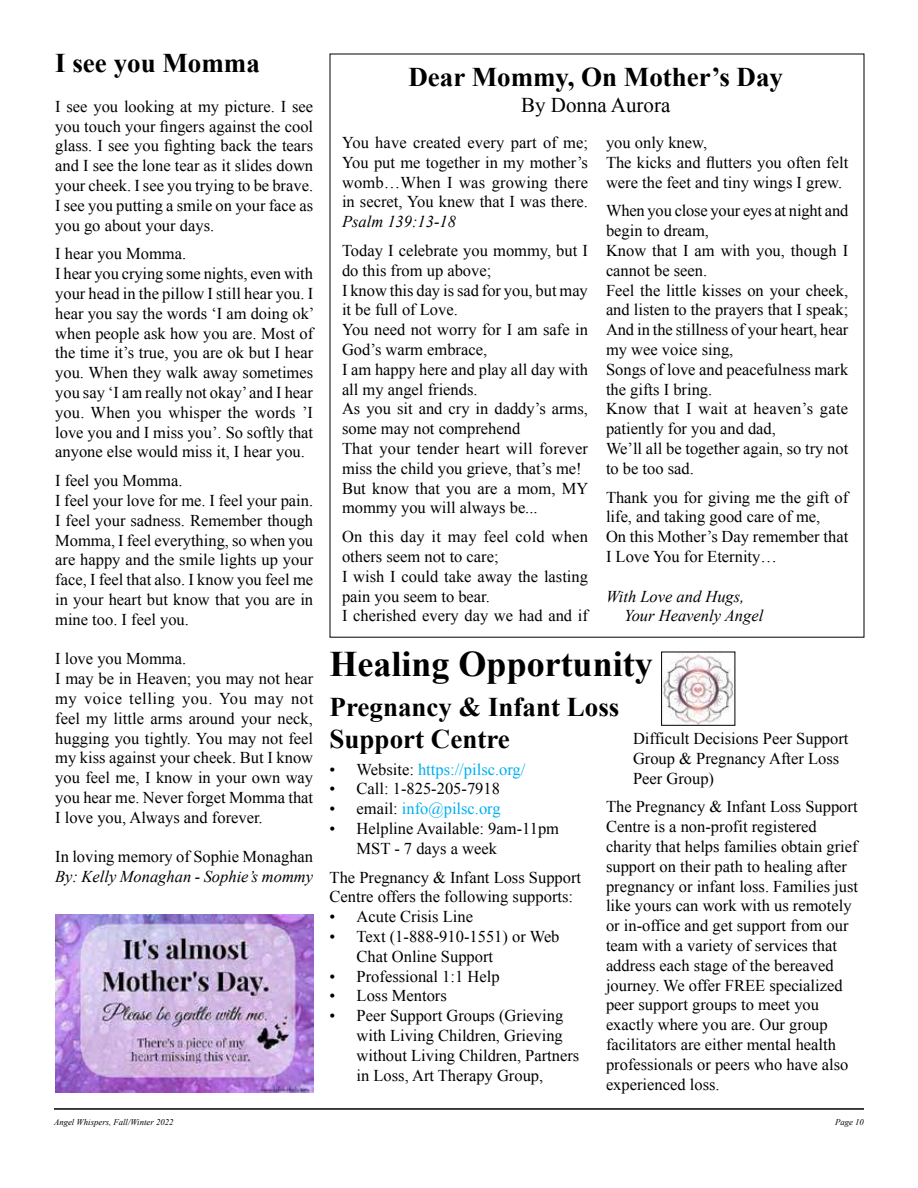
<style>
.page{position:relative;width:918px;height:1188px;background:#fff}
.page>*{position:absolute;margin:0;border:0;box-sizing:border-box;transform-origin:0 0}
.t1{font:700 36px "Times New Roman";color:#000}
.t2{font:700 27px/32.4px "Times New Roman";color:#000}
.t3{font:21px "Times New Roman";color:#000}
.t4{font:16.5px/19.8px "Times New Roman";color:#000}
.t5{font:italic 16.5px/19.8px "Times New Roman";color:#000}
.t6{font:16.5px "Times New Roman";color:#00aeef}
.t7{font:italic 8.7px "Times New Roman";color:#000}
.s1{color:#000}
</style>
<div class="page">
<hr style="left:54px;top:1108px;width:810px;height:2px;background:#000">
<img style="left:663px;top:654px;width:70px;height:69px">
<img style="left:55px;top:914px;width:258px;height:179px">
<h2 class="t2" style="left:55px;top:46px;width:206px">I see you Momma</h2>
<p class="t4" style="left:55px;top:96px;width:260px;text-align:justify">I see you looking at my picture. I see you touch your fingers against the cool glass. I see you fighting back the tears and I see the lone tear as it slides down your cheek. I see you trying to be brave.<br>I see you putting a smile on your face as you go about your days.</p>
<p class="t4" style="left:55px;top:244px;width:261px">I hear you Momma.<br>I hear you crying some nights, even with your head in the pillow I still hear you. I hear you say the words ‘I am doing ok’ when people ask how you are. Most of the time it’s true, you are ok but I hear you. When they walk away sometimes you say ‘I am really not okay’ and I hear you. When you whisper the words ’I love you and I miss you’. So softly that anyone else would miss it, I hear you.</p>
<p class="t4" style="left:55px;top:471px;width:260px">I feel you Momma.<br>I feel your love for me. I feel your pain.<br>I feel your sadness. Remember though<br>Momma, I feel everything, so when you are happy and the smile lights up your face, I feel that also. I know you feel me in your heart but know that you are in mine too. I feel you.</p>
<p class="t4" style="left:55px;top:649px;width:260px">I love you Momma.<br>I may be in Heaven; you may not hear my voice telling you. You may not feel my little arms around your neck, hugging you tightly. You may not feel my kiss against your cheek. But I know you feel me, I know in your own way you hear me. Never forget Momma that<br>I love you, Always and forever.</p>
<p class="t4" style="left:55px;top:847px;width:260px">In loving memory of Sophie Monaghan</p>
<p class="t5" style="left:55px;top:866px;width:259px">By: Kelly Monaghan - Sophie’s mommy</p>
<h2 class="t2" style="left:408px;top:60px;width:376px">Dear Mommy, On Mother’s Day</h2>
<p class="t3" style="left:521px;top:90px;width:151px">By Donna Aurora</p>
<p class="t4" style="left:606px;top:132px;width:244px">you only knew,<br>The kicks and flutters you often felt were the feet and tiny wings I grew.</p>
<p class="t4" style="left:606px;top:201px;width:244px">When you close your eyes at night and begin to dream,<br>Know that I am with you, though I cannot be seen.<br>Feel the little kisses on your cheek, and listen to the prayers that I speak;<br>And in the stillness of your heart, hear my wee voice sing,<br>Songs of love and peacefulness mark the gifts I bring.<br>Know that I wait at heaven’s gate patiently for you and dad,<br>We’ll all be together again, so try not to be too sad.</p>
<p class="t4" style="left:606px;top:487px;width:244px">Thank you for giving me the gift of life, and taking good care of me,<br>On this Mother’s Day remember that<br>I Love You for Eternity…</p>
<p class="t5" style="left:624px;top:586px;width:141px;text-indent:-18px">With Love and Hugs,<br>Your Heavenly Angel</p>
<p class="t4" style="left:342px;top:132px;width:248px;text-align:justify">You have created every part of me; You put me together in my mother’s womb…When I was growing there in secret, You knew that I was there.</p>
<p class="t5" style="left:342px;top:211px;width:116px">Psalm 139:13-18</p>
<p class="t4" style="left:342px;top:240px;width:248px">Today I celebrate you mommy, but I do this from up above;<br>I know this day is sad for you, but may it be full of Love.<br>You need not worry for I am safe in<br>God’s warm embrace,<br>I am happy here and play all day with all my angel friends.<br>As you sit and cry in daddy’s arms, some may not comprehend<br>That your tender heart will forever miss the child you grieve, that’s me!<br>But know that you are a mom, MY mommy you will always be...</p>
<p class="t4" style="left:342px;top:526px;width:248px">On this day it may feel cold when others seem not to care;<br>I wish I could take away the lasting pain you seem to bear.<br>I cherished every day we had and if</p>
<h1 class="t1" style="left:330px;top:639px;width:325px">Healing Opportunity</h1>
<h2 class="t2" style="left:330px;top:690px;width:291px">Pregnancy &amp; Infant Loss<br>Support Centre</h2>
<p class="t4" style="left:633px;top:728px;width:217px">Difficult Decisions Peer Support<br>Group &amp; Pregnancy After Loss<br>Peer Group)</p>
<p class="t4" style="left:606px;top:797px;width:254px">The Pregnancy &amp; Infant Loss Support Centre is a non-profit registered charity that helps families obtain grief support on their path to healing after pregnancy or infant loss. Families just like yours can work with us remotely or in-office and get support from our team with a variety of services that address each stage of the bereaved journey. We offer FREE specialized peer support groups to meet you exactly where you are. Our group facilitators are either mental health professionals or peers who have also experienced loss.</p>
<p class="t6" style="left:330px;top:758px;width:197px"><span class="s1">• Website:</span> https://pilsc.org/</p>
<p class="t4" style="left:330px;top:779px;width:172px">• Call: 1-825-205-7918</p>
<p class="t6" style="left:330px;top:798px;width:173px"><span class="s1">• email:</span> info@pilsc.org</p>
<p class="t4" style="left:357px;top:818px;width:204px;text-indent:-27px">• Helpline Available: 9am-11pm<br>MST - 7 days a week</p>
<p class="t4" style="left:330px;top:867px;width:253px">The Pregnancy &amp; Infant Loss Support<br>Centre offers the following supports:</p>
<p class="t4" style="left:330px;top:907px;width:145px">• Acute Crisis Line</p>
<p class="t4" style="left:357px;top:926px;width:204px;text-indent:-27px">• Text (1-888-910-1551) or Web<br>Chat Online Support</p>
<p class="t4" style="left:330px;top:966px;width:171px">• Professional 1:1 Help</p>
<p class="t4" style="left:330px;top:986px;width:119px">• Loss Mentors</p>
<p class="t4" style="left:357px;top:1006px;width:224px;text-indent:-27px">• Peer Support Groups (Grieving with Living Children, Grieving without Living Children, Partners in Loss, Art Therapy Group,</p>
<p class="t7" style="left:54px;top:1116px;width:121px">Angel Whispers, Fall/Winter 2022</p>
<p class="t7" style="left:835px;top:1116px;width:30px">Page 10</p>
</div>
